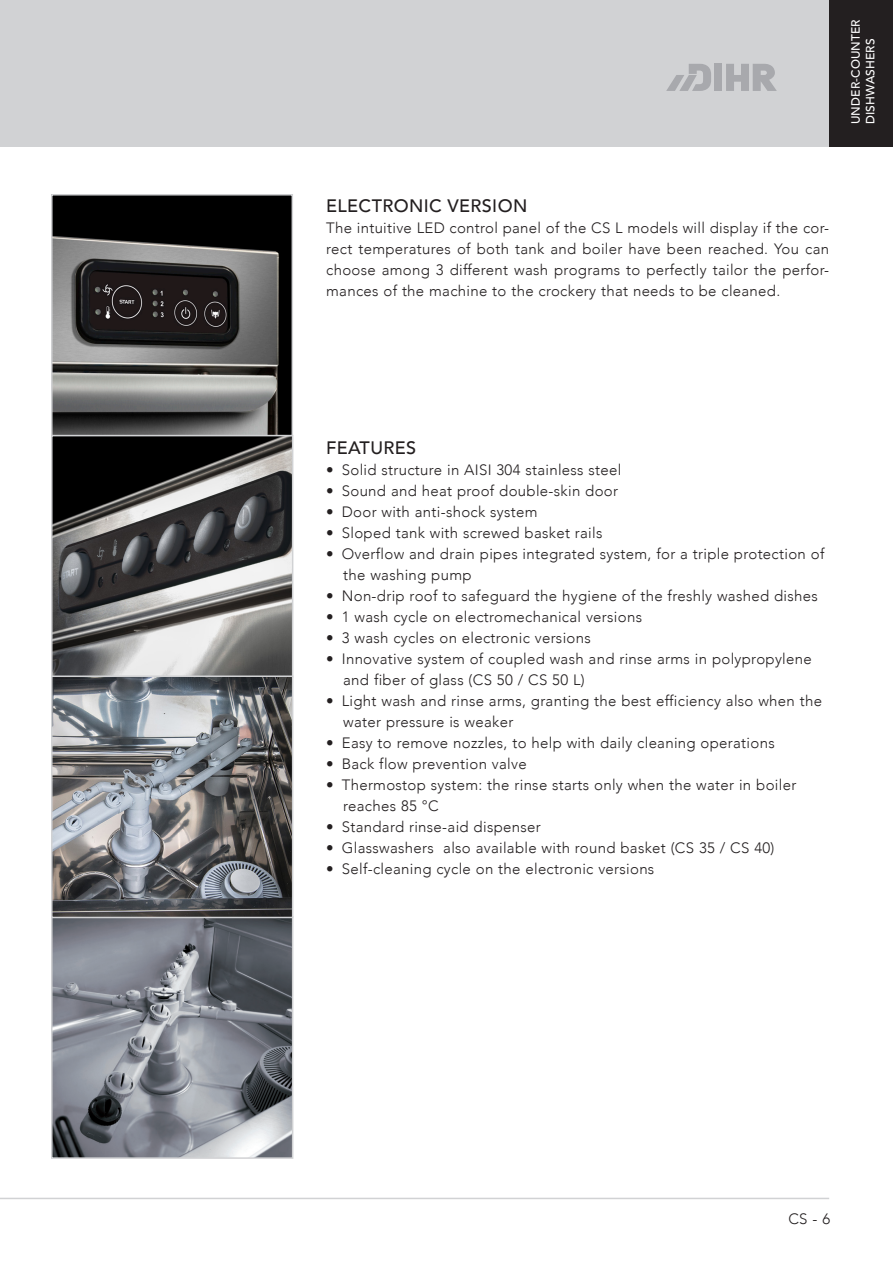
<style>
.page{position:relative;width:893px;height:1263px;background:#fff}
.page>*{position:absolute;margin:0;border:0;box-sizing:border-box;transform-origin:0 0}
.t1{font:500 18px "Avenir";letter-spacing:.02em;color:#231f20}
.P_giustifica_SX{font:300 15px/21px "Avenir";letter-spacing:.02em;color:#231f20}
.t2{font:500 12px/14.4px "Avenir";letter-spacing:.01em;color:#fff}
</style>
<div class="page">
<div style="left:0;top:0;width:893px;height:147px;background:#d1d2d4"></div>
<div style="left:714px;top:64px;width:8px;height:27px;background:#a8a9ad"></div>
<svg style="left:726px;top:64px;width:51px;height:27px"></svg>
<svg style="left:666px;top:64px;width:45px;height:27px"></svg>
<img style="left:54px;top:197px;width:236px;height:959px">
<div style="left:51px;top:194px;width:242px;height:242px;border:2px solid #d1d2d4"></div>
<div style="left:51px;top:435px;width:242px;height:243px;border:2px solid #d1d2d4"></div>
<div style="left:51px;top:916px;width:242px;height:243px;border:2px solid #d1d2d4"></div>
<div style="left:51px;top:675px;width:242px;height:243px;border:2px solid #d1d2d4"></div>
<div style="left:829px;top:0;width:64px;height:147px;background:#231f20"></div>
<hr style="left:0;top:1198px;width:829px;height:1px;background:#d1d2d4">
<p class="t2" style="left:848px;top:124px;width:106px;rotate:-90deg">UNDER-COUNTER<br>DISHWASHERS</p>
<h3 class="t1" style="left:326px;top:190px;width:203px">ELECTRONIC VERSION</h3>
<p class="P_giustifica_SX" style="left:326px;top:217px;width:504px;text-align:justify">The intuitive LED control panel of the CS L models will display if the cor&shy;rect temperatures of both tank and boiler have been reached. You can choose among 3 different wash programs to perfectly tailor the perfor&shy;mances of the machine to the crockery that needs to be cleaned.</p>
<h3 class="t1" style="left:326px;top:433px;width:91px">FEATURES</h3>
<p class="P_giustifica_SX" style="left:326px;top:460px;width:297px">• Solid structure in AISI 304 stainless steel</p>
<p class="P_giustifica_SX" style="left:326px;top:481px;width:293px">• Sound and heat proof double-skin door</p>
<p class="P_giustifica_SX" style="left:326px;top:502px;width:213px">• Door with anti-shock system</p>
<p class="P_giustifica_SX" style="left:326px;top:523px;width:278px">• Sloped tank with screwed basket rails</p>
<p class="P_giustifica_SX" style="left:343px;top:544px;width:483px;text-indent:-17px">• Overflow and drain pipes integrated system, for a triple protection of the washing pump</p>
<p class="P_giustifica_SX" style="left:326px;top:586px;width:493px">• Non-drip roof to safeguard the hygiene of the freshly washed dishes</p>
<p class="P_giustifica_SX" style="left:326px;top:607px;width:317px">• 1 wash cycle on electromechanical versions</p>
<p class="P_giustifica_SX" style="left:326px;top:628px;width:266px">• 3 wash cycles on electronic versions</p>
<p class="P_giustifica_SX" style="left:343px;top:649px;width:470px;text-indent:-17px">• Innovative system of coupled wash and rinse arms in polypropylene and fiber of glass (CS 50 / CS 50 L)</p>
<p class="P_giustifica_SX" style="left:343px;top:691px;width:480px;text-indent:-17px">• Light wash and rinse arms, granting the best efficiency also when the water pressure is weaker</p>
<p class="P_giustifica_SX" style="left:326px;top:733px;width:450px">• Easy to remove nozzles, to help with daily cleaning operations</p>
<p class="P_giustifica_SX" style="left:326px;top:754px;width:202px">• Back flow prevention valve</p>
<p class="P_giustifica_SX" style="left:343px;top:775px;width:455px;text-indent:-17px">• Thermostop system: the rinse starts only when the water in boiler reaches 85 °C</p>
<p class="P_giustifica_SX" style="left:326px;top:817px;width:216px">• Standard rinse-aid dispenser</p>
<p class="P_giustifica_SX" style="left:326px;top:838px;width:450px">• Glasswashers also available with round basket (CS 35 / CS 40)</p>
<p class="P_giustifica_SX" style="left:326px;top:859px;width:330px">• Self-cleaning cycle on the electronic versions</p>
<p class="P_giustifica_SX" style="left:788px;top:1208px;width:43px">CS - 6</p>
</div>
